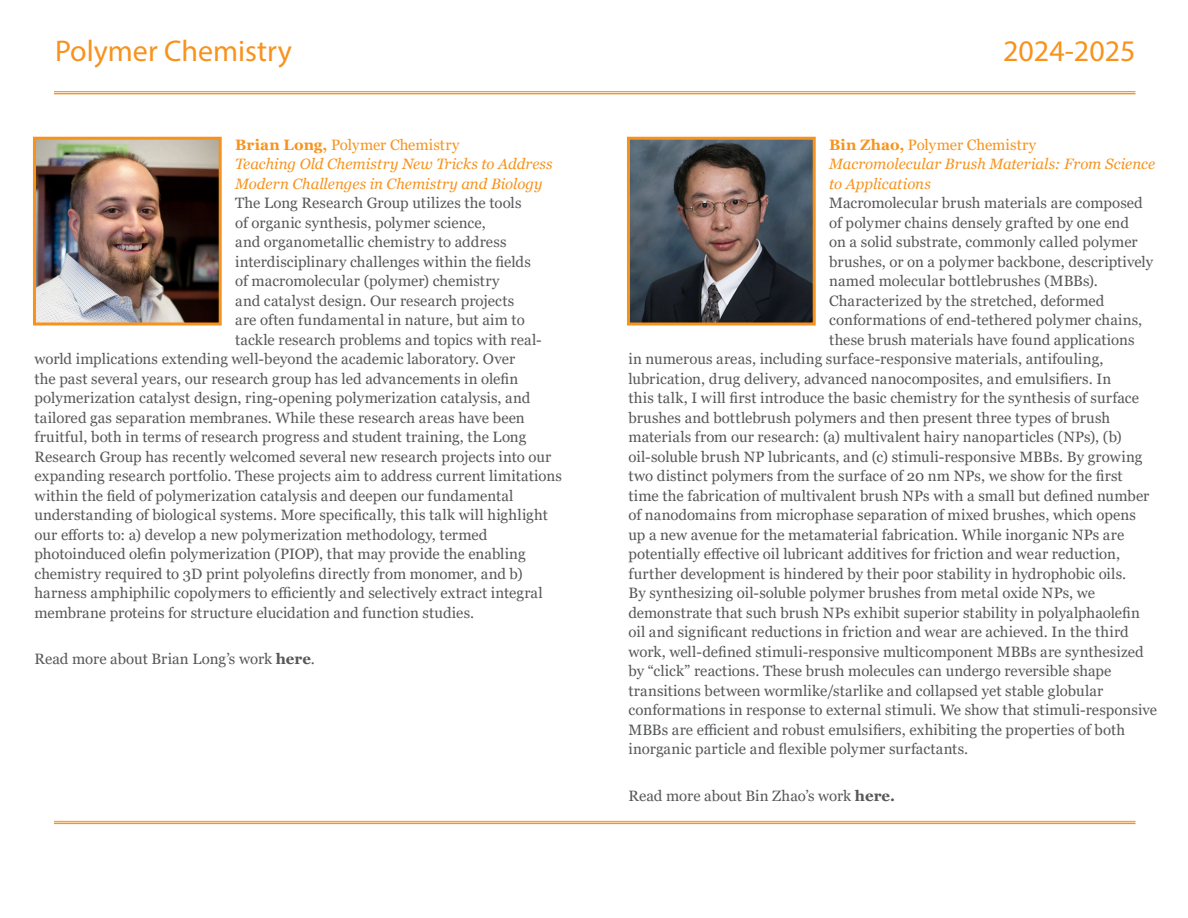
<style>
.page{position:relative;width:1188px;height:918px;background:#fff}
.page>*{position:absolute;margin:0;border:0;box-sizing:border-box;transform-origin:0 0}
.t1{font:30px "Myriad Pro";color:#f7931d}
.t2{font:15px "Georgia";letter-spacing:.005em;color:#57585a}
.t3{font:italic 15px "Georgia";color:#f7931d}
.t4{font:15px "Georgia";color:#f7931d}
.s1{font-weight:700}
</style>
<div class="page">
<img style="left:37px;top:141px;width:181px;height:181px">
<div style="left:33px;top:137px;width:189px;height:189px;border:3px solid #f7931d"></div>
<img style="left:631px;top:141px;width:181px;height:181px">
<div style="left:627px;top:137px;width:189px;height:189px;border:3px solid #f7931d"></div>
<hr style="left:54px;top:91px;width:1082px;height:1px;background:#f7931d">
<hr style="left:54px;top:93px;width:1082px;height:1px;background:#f7931d">
<hr style="left:54px;top:821px;width:1082px;height:1px;background:#f7931d">
<hr style="left:54px;top:823px;width:1082px;height:1px;background:#f7931d">
<p class="t1" style="left:55px;top:33px;width:238px">Polymer Chemistry</p>
<p class="t1" style="left:1003px;top:33px;width:134px">2024-2025</p>
<h3 class="t4" style="left:235px;top:135px;width:226px"><span class="s1">Brian Long,</span> Polymer Chemistry</h3>
<h3 class="t3" style="left:235px;top:154px;width:319px">Teaching Old Chemistry New Tricks to Address</h3>
<h3 class="t3" style="left:235px;top:174px;width:309px">Modern Challenges in Chemistry and Biology</h3>
<h3 class="t2" style="left:235px;top:194px;width:288px">The Long Research Group utilizes the tools</h3>
<h3 class="t2" style="left:235px;top:213px;width:252px">of organic synthesis, polymer science,</h3>
<h3 class="t2" style="left:235px;top:233px;width:273px">and organometallic chemistry to address</h3>
<h3 class="t2" style="left:235px;top:252px;width:297px">interdisciplinary challenges within the fields</h3>
<h3 class="t2" style="left:235px;top:272px;width:266px">of macromolecular (polymer) chemistry</h3>
<h3 class="t2" style="left:235px;top:291px;width:281px">and catalyst design. Our research projects</h3>
<h3 class="t2" style="left:235px;top:311px;width:291px">are often fundamental in nature, but aim to</h3>
<h3 class="t2" style="left:235px;top:330px;width:308px">tackle research problems and topics with real-</h3>
<h3 class="t2" style="left:34px;top:350px;width:482px">world implications extending well-beyond the academic laboratory. Over</h3>
<h3 class="t2" style="left:34px;top:369px;width:485px">the past several years, our research group has led advancements in olefin</h3>
<h3 class="t2" style="left:34px;top:389px;width:497px">polymerization catalyst design, ring-opening polymerization catalysis, and</h3>
<h3 class="t2" style="left:34px;top:408px;width:492px">tailored gas separation membranes. While these research areas have been</h3>
<h3 class="t2" style="left:34px;top:428px;width:493px">fruitful, both in terms of research progress and student training, the Long</h3>
<h3 class="t2" style="left:34px;top:447px;width:518px">Research Group has recently welcomed several new research projects into our</h3>
<h3 class="t2" style="left:34px;top:467px;width:529px">expanding research portfolio. These projects aim to address current limitations</h3>
<h3 class="t2" style="left:34px;top:486px;width:481px">within the field of polymerization catalysis and deepen our fundamental</h3>
<h3 class="t2" style="left:34px;top:506px;width:515px">understanding of biological systems. More specifically, this talk will highlight</h3>
<h3 class="t2" style="left:34px;top:525px;width:455px">our efforts to: a) develop a new polymerization methodology, termed</h3>
<h3 class="t2" style="left:34px;top:545px;width:493px">photoinduced olefin polymerization (PIOP), that may provide the enabling</h3>
<h3 class="t2" style="left:34px;top:564px;width:490px">chemistry required to 3D print polyolefins directly from monomer, and b)</h3>
<h3 class="t2" style="left:34px;top:584px;width:510px">harness amphiphilic copolymers to efficiently and selectively extract integral</h3>
<h3 class="t2" style="left:34px;top:603px;width:441px">membrane proteins for structure elucidation and function studies.</h3>
<h3 class="t2" style="left:34px;top:650px;width:282px">Read more about Brian Long’s work <span class="s1">here</span>.</h3>
<h3 class="t4" style="left:829px;top:135px;width:209px"><span class="s1">Bin Zhao,</span> Polymer Chemistry</h3>
<h3 class="t3" style="left:829px;top:154px;width:328px">Macromolecular Brush Materials: From Science</h3>
<h3 class="t3" style="left:829px;top:174px;width:103px">to Applications</h3>
<h3 class="t2" style="left:829px;top:194px;width:315px">Macromolecular brush materials are composed</h3>
<h3 class="t2" style="left:829px;top:213px;width:301px">of polymer chains densely grafted by one end</h3>
<h3 class="t2" style="left:829px;top:233px;width:310px">on a solid substrate, commonly called polymer</h3>
<h3 class="t2" style="left:829px;top:252px;width:326px">brushes, or on a polymer backbone, descriptively</h3>
<h3 class="t2" style="left:829px;top:272px;width:270px">named molecular bottlebrushes (MBBs).</h3>
<h3 class="t2" style="left:829px;top:291px;width:277px">Characterized by the stretched, deformed</h3>
<h3 class="t2" style="left:829px;top:311px;width:315px">conformations of end-tethered polymer chains,</h3>
<h3 class="t2" style="left:829px;top:330px;width:307px">these brush materials have found applications</h3>
<h3 class="t2" style="left:628px;top:350px;width:476px">in numerous areas, including surface-responsive materials, antifouling,</h3>
<h3 class="t2" style="left:628px;top:369px;width:484px">lubrication, drug delivery, advanced nanocomposites, and emulsifiers. In</h3>
<h3 class="t2" style="left:628px;top:389px;width:512px">this talk, I will first introduce the basic chemistry for the synthesis of surface</h3>
<h3 class="t2" style="left:628px;top:408px;width:483px">brushes and bottlebrush polymers and then present three types of brush</h3>
<h3 class="t2" style="left:628px;top:428px;width:495px">materials from our research: (a) multivalent hairy nanoparticles (NPs), (b)</h3>
<h3 class="t2" style="left:628px;top:447px;width:515px">oil-soluble brush NP lubricants, and (c) stimuli-responsive MBBs. By growing</h3>
<h3 class="t2" style="left:628px;top:467px;width:496px">two distinct polymers from the surface of 20 nm NPs, we show for the first</h3>
<h3 class="t2" style="left:628px;top:486px;width:522px">time the fabrication of multivalent brush NPs with a small but defined number</h3>
<h3 class="t2" style="left:628px;top:506px;width:509px">of nanodomains from microphase separation of mixed brushes, which opens</h3>
<h3 class="t2" style="left:628px;top:525px;width:497px">up a new avenue for the metamaterial fabrication. While inorganic NPs are</h3>
<h3 class="t2" style="left:628px;top:545px;width:493px">potentially effective oil lubricant additives for friction and wear reduction,</h3>
<h3 class="t2" style="left:628px;top:564px;width:499px">further development is hindered by their poor stability in hydrophobic oils.</h3>
<h3 class="t2" style="left:628px;top:584px;width:468px">By synthesizing oil-soluble polymer brushes from metal oxide NPs, we</h3>
<h3 class="t2" style="left:628px;top:603px;width:513px">demonstrate that such brush NPs exhibit superior stability in polyalphaolefin</h3>
<h3 class="t2" style="left:628px;top:623px;width:502px">oil and significant reductions in friction and wear are achieved. In the third</h3>
<h3 class="t2" style="left:628px;top:642px;width:517px">work, well-defined stimuli-responsive multicomponent MBBs are synthesized</h3>
<h3 class="t2" style="left:628px;top:662px;width:485px">by “click” reactions. These brush molecules can undergo reversible shape</h3>
<h3 class="t2" style="left:628px;top:681px;width:476px">transitions between wormlike/starlike and collapsed yet stable globular</h3>
<h3 class="t2" style="left:628px;top:701px;width:530px">conformations in response to external stimuli. We show that stimuli-responsive</h3>
<h3 class="t2" style="left:628px;top:720px;width:498px">MBBs are efficient and robust emulsifiers, exhibiting the properties of both</h3>
<h3 class="t2" style="left:628px;top:740px;width:341px">inorganic particle and flexible polymer surfactants.</h3>
<h3 class="t2" style="left:628px;top:786px;width:268px">Read more about Bin Zhao’s work <span class="s1">here.</span></h3>
</div>
